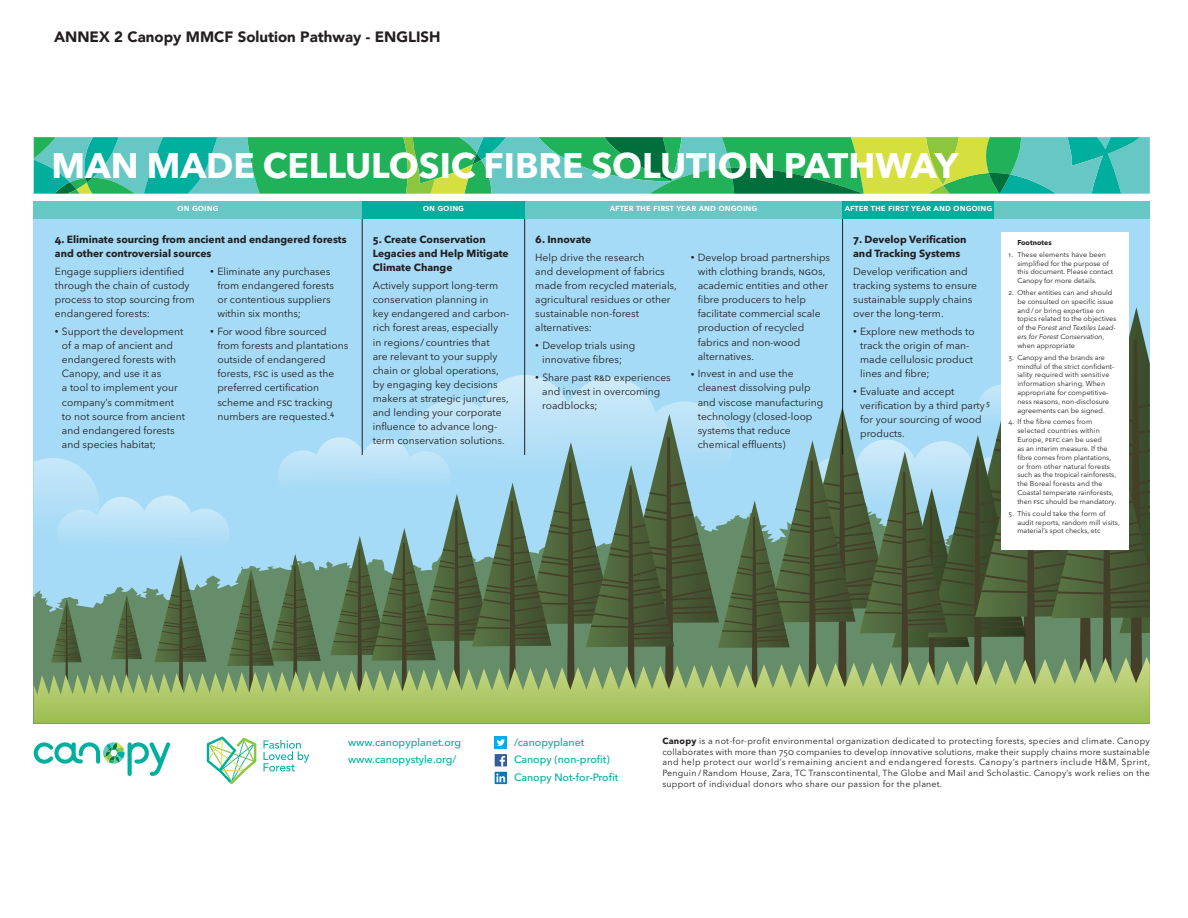
<style>
.page{position:relative;width:1188px;height:918px;background:#fff}
.page>*{position:absolute;margin:0;border:0;box-sizing:border-box;transform-origin:0 0}
.t1{font:700 35.25px "Avenir Next LT Pro";color:#fff}
.t2{font:900 15px "Avenir";color:#231f20}
.t3{font:500 10.65px/17.7px "Avenir Next LT Pro";color:#00ae9e}
.t4{font:10.35px/14.1px "Avenir Next LT Pro";color:#231f20}
.t5{font:700 10.35px/14.1px "Avenir Next LT Pro";color:#231f20}
.t6{font:600 9.45px "Avenir Next LT Pro";color:#fff}
.t7{font:8.85px/10.6px "Avenir Next LT Pro";letter-spacing:.025em;color:#231f20;text-align:justify}
.t8{font:7.05px/8.9px "Avenir Next LT Pro";color:#231f20}
.t9{font:700 7.05px "Avenir Next LT Pro";color:#231f20}
.s1{font-size:7.65px}
.s2{font-weight:700}
.s3{font-style:italic}
</style>
<div class="page">
<div style="left:34px;top:201px;width:1116px;height:522px;background:#a5dbf6"></div>
<svg style="left:34px;top:307px;width:1116px;height:350px"></svg>
<svg style="left:34px;top:657px;width:1116px;height:66px;background:#91ae61"></svg>
<svg style="left:34px;top:137px;width:1116px;height:57px;background:#47b97e"></svg>
<svg style="left:34px;top:742px;width:137px;height:34px"></svg>
<div style="left:495px;top:736px;width:12px;height:13px;background:#00aeef"></div>
<svg style="left:497px;top:739px;width:8px;height:7px"></svg>
<div style="left:495px;top:754px;width:12px;height:12px;background:#335e9e"></div>
<svg style="left:500px;top:756px;width:5px;height:10px"></svg>
<div style="left:495px;top:772px;width:12px;height:12px;background:#007bb6"></div>
<svg style="left:496px;top:773px;width:13px;height:10px"></svg>
<svg style="left:264px;top:740px;width:45px;height:31px"></svg>
<svg style="left:207px;top:736px;width:49px;height:48px"></svg>
<div style="left:1002px;top:233px;width:127px;height:317px;background:#fff"></div>
<hr style="left:362px;top:218px;width:1px;height:237px;background:#231f20">
<hr style="left:524px;top:218px;width:1px;height:237px;background:#231f20">
<hr style="left:842px;top:218px;width:1px;height:237px;background:#231f20">
<div style="left:34px;top:201px;width:328px;height:17px;background:#66c7c5"></div>
<div style="left:362px;top:201px;width:163px;height:17px;background:#00ae9e"></div>
<div style="left:525px;top:201px;width:318px;height:17px;background:#66c7c5"></div>
<div style="left:843px;top:201px;width:151px;height:17px;background:#00ae9e"></div>
<div style="left:994px;top:201px;width:156px;height:17px;background:#66c7c5"></div>
<p class="t2" style="left:54px;top:24px;width:388px">ANNEX 2 Canopy MMCF Solution Pathway - ENGLISH</p>
<p class="t1" style="left:51px;top:144px;width:909px">MAN MADE CELLULOSIC FIBRE SOLUTION PATHWAY</p>
<p class="t6" style="left:177px;top:202px;width:43px">on going</p>
<p class="t6" style="left:423px;top:202px;width:43px">on going</p>
<p class="t6" style="left:610px;top:202px;width:149px">after the first year and ongoing</p>
<p class="t6" style="left:845px;top:202px;width:149px">after the first year and ongoing</p>
<p class="t5" style="left:55px;top:232px;width:293px">4. Eliminate sourcing from ancient and endangered forests and other controversial sources</p>
<p class="t4" style="left:55px;top:264px;width:141px">Engage suppliers identified through the chain of custody process to stop sourcing from endangered forests:</p>
<p class="t4" style="left:62px;top:324px;width:125px;text-indent:-7px"><span class="s1">•</span> Support the development of a map of ancient and endangered forests with<br>Canopy, and use it as<br>a tool to implement your company’s commitment to not source from ancient and endangered forests and species habitat;</p>
<p class="t4" style="left:217px;top:264px;width:118px;text-indent:-7px"><span class="s1">•</span> Eliminate any purchases from endangered forests or contentious suppliers within six months;</p>
<p class="t4" style="left:217px;top:324px;width:132px;text-indent:-7px"><span class="s1">•</span> For wood fibre sourced from forests and plantations outside of endangered forests, fsc is used as the preferred certification scheme and fsc tracking numbers are requested.<sup>4</sup></p>
<p class="t5" style="left:373px;top:232px;width:137px">5. Create Conservation<br>Legacies and Help Mitigate<br>Climate Change</p>
<p class="t4" style="left:373px;top:278px;width:138px">Actively support long-term conservation planning in<br>key endangered and carbon&shy;rich forest areas, especially<br>in regions / countries that<br>are relevant to your supply chain or global operations, by engaging key decisions makers at strategic junctures, and lending your corporate influence to advance long&shy;term conservation solutions.</p>
<p class="t4" style="left:535px;top:231px;width:111px;line-height:17.7px"><span class="s2">6. Innovate<br></span>Help drive the research</p>
<p class="t4" style="left:535px;top:264px;width:143px">and development of fabrics made from recycled materials, agricultural residues or other sustainable non-forest alternatives:</p>
<p class="t4" style="left:535px;top:338px;width:102px;text-align:center"><span class="s1">•</span> Develop trials using innovative fibres;</p>
<p class="t4" style="left:542px;top:370px;width:130px;text-indent:-7px"><span class="s1">•</span> Share past r&amp;d experiences and invest in overcoming roadblocks;</p>
<p class="t4" style="left:698px;top:250px;width:134px;text-indent:-7px"><span class="s1">•</span> Develop broad partnerships with clothing brands, ngos, academic entities and other fibre producers to help facilitate commercial scale production of recycled fabrics and non-wood alternatives.</p>
<p class="t4" style="left:698px;top:367px;width:127px;text-indent:-7px"><span class="s1">•</span> Invest in and use the cleanest dissolving pulp and viscose manufacturing technology (closed-loop systems that reduce chemical effluents)</p>
<p class="t5" style="left:853px;top:232px;width:115px">7. Develop Verification and Tracking Systems</p>
<p class="t4" style="left:853px;top:264px;width:125px">Develop verification and tracking systems to ensure sustainable supply chains over the long-term.</p>
<p class="t4" style="left:860px;top:324px;width:116px;text-indent:-7px"><span class="s1">•</span> Explore new methods to track the origin of man&shy;made cellulosic product lines and fibre;</p>
<p class="t4" style="left:860px;top:384px;width:131px;text-indent:-7px"><span class="s1">•</span> Evaluate and accept verification by a third party <sup>5 </sup>for your sourcing of wood products.</p>
<p class="t9" style="left:1017px;top:238px;width:36px">Footnotes</p>
<p class="t8" style="left:1017px;top:250px;width:97px;text-indent:-9px">1. These elements have been simplified for the purpose of this document. Please contact<br>Canopy for more details.</p>
<p class="t8" style="left:1017px;top:288px;width:101px;text-indent:-9px">2. Other entities can and should be consulted on specific issue and / or bring expertise on topics related to the objectives of the <span class="s3">Forest and Textiles Lead&shy;ers for Forest Conservation</span>, when appropriate</p>
<p class="t8" style="left:1017px;top:353px;width:99px;text-indent:-9px">3. Canopy and the brands are mindful of the strict confident&shy;iality required with sensitive information sharing. When appropriate for competitive - ness reasons, non-disclosure agreements can be signed.</p>
<p class="t8" style="left:1017px;top:418px;width:100px;text-indent:-9px">4. If the fibre comes from selected countries within<br>Europe, pefc can be used<br>as an interim measure. If the fibre comes from plantations, or from other natural forests such as the tropical rainforests, the Boreal forests and the<br>Coastal temperate rainforests, then fsc should be mandatory.</p>
<p class="t8" style="left:1017px;top:509px;width:104px;text-indent:-9px">5. This could take the form of audit reports, random mill visits, material’s spot checks, etc</p>
<p class="t3" style="left:348px;top:733px;width:115px">www.canopyplanet.org www.canopystyle.org/</p>
<p class="t3" style="left:514px;top:733px;width:106px">/canopyplanet<br>Canopy (non-profit)<br>Canopy Not-for-Profit</p>
<p class="t7" style="left:662px;top:736px;width:489px"><span class="s2">Canopy</span> is a not-for-profit environmental organization dedicated to protecting forests, species and climate. Canopy collaborates with more than 750 companies to develop innovative solutions, make their supply chains more sustainable and help protect our world’s remaining ancient and endangered forests. Canopy’s partners include H&amp;M, Sprint, Penguin / Random House, Zara, TC Transcontinental, The Globe and Mail and Scholastic. Canopy’s work relies on the support of individual donors who share our passion for the planet.</p>
</div>
